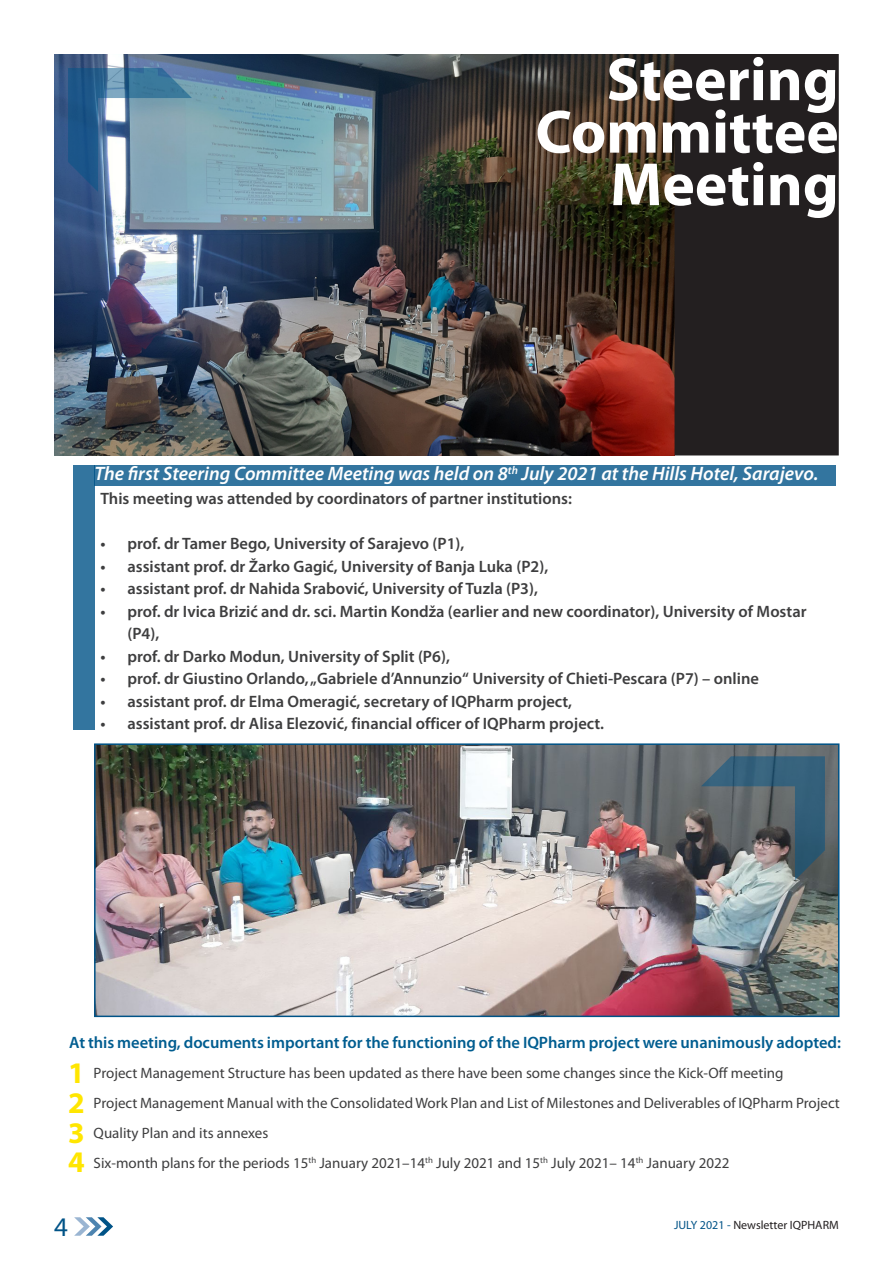
<style>
.page{position:relative;width:893px;height:1263px;background:#fff}
.page>*{position:absolute;margin:0;border:0;box-sizing:border-box;transform-origin:0 0}
._02_Article_Title{font:700 61.5px/52.5px "Myriad Pro";color:#fff;text-align:right}
.t1{font:700 30px "Myriad Pro";color:#ffe601}
.t2{font:27px "Myriad Pro";color:#005387}
.t3{font:italic 600 19.5px "Myriad Pro";color:#fff}
._05_body_text{font:600 16.5px/22.5px "Myriad Pro";color:#3e3e3f}
._05_body_text-2{font:600 16.5px "Myriad Pro";color:#005d90}
._05_body_text-3{font:15px "Myriad Pro";color:#3e3e3f}
.t4{font:12px "Myriad Pro";color:#231f20}
.s1{color:#005387}
</style>
<div class="page">
<svg style="left:74px;top:1217px;width:39px;height:19px"></svg>
<img style="left:54px;top:54px;width:620px;height:401px">
<div style="left:675px;top:55px;width:163px;height:400px;background:#231f20"></div>
<div style="left:674px;top:54px;width:165px;height:401px;border:2px solid #231f20"></div>
<img style="left:97px;top:746px;width:739px;height:268px">
<div style="left:94px;top:743px;width:745px;height:274px;border:2px solid #005387"></div>
<svg style="left:68px;top:68px;width:124px;height:124px;background:#668daa"></svg>
<div style="left:94px;top:466px;width:742px;height:20px;background:#33759f"></div>
<svg style="left:701px;top:756px;width:124px;height:124px;background:#586973"></svg>
<div style="left:73px;top:465px;width:21px;height:265px;background:#33759f"></div>
<p class="_02_Article_Title" style="left:535px;top:51px;width:305px">Steering<br>Committee<br>Meeting</p>
<p class="t3" style="left:94px;top:461px;width:725px">The first Steering Committee Meeting was held on 8<sup>th</sup> July 2021 at the Hills Hotel, Sarajevo.</p>
<p class="_05_body_text" style="left:100px;top:487px;width:473px">This meeting was attended by coordinators of partner institutions:</p>
<p class="_05_body_text" style="left:100px;top:532px;width:366px">• prof. dr Tamer Bego, University of Sarajevo (P1),</p>
<p class="_05_body_text" style="left:100px;top:555px;width:449px">• assistant prof. dr Žarko Gagić, University of Banja Luka (P2),</p>
<p class="_05_body_text" style="left:100px;top:577px;width:439px">• assistant prof. dr Nahida Srabović, University of Tuzla (P3),</p>
<p class="_05_body_text" style="left:127px;top:600px;width:681px;text-indent:-27px">• prof. dr Ivica Brizić and dr. sci. Martin Kondža (earlier and new coordinator), University of Mostar (P4),</p>
<p class="_05_body_text" style="left:100px;top:645px;width:351px">• prof. dr Darko Modun, University of Split (P6),</p>
<p class="_05_body_text" style="left:100px;top:667px;width:660px">• prof. dr Giustino Orlando, „Gabriele d’Annunzio“ University of Chieti-Pescara (P7) – online</p>
<p class="_05_body_text" style="left:100px;top:690px;width:473px">• assistant prof. dr Elma Omeragić, secretary of IQPharm project,</p>
<p class="_05_body_text" style="left:100px;top:712px;width:505px">• assistant prof. dr Alisa Elezović, financial officer of IQPharm project.</p>
<p class="_05_body_text-2" style="left:69px;top:1032px;width:773px">At this meeting, documents important for the functioning of the IQPharm project were unanimously adopted:</p>
<p class="t1" style="left:68px;top:1053px;width:18px">1</p>
<p class="t1" style="left:68px;top:1083px;width:18px">2</p>
<p class="t1" style="left:68px;top:1113px;width:18px">3</p>
<p class="t1" style="left:68px;top:1143px;width:18px">4</p>
<p class="_05_body_text-3" style="left:94px;top:1064px;width:691px">Project Management Structure has been updated as there have been some changes since the Kick-Off meeting</p>
<p class="_05_body_text-3" style="left:94px;top:1094px;width:748px">Project Management Manual with the Consolidated Work Plan and List of Milestones and Deliverables of IQPharm Project</p>
<p class="_05_body_text-3" style="left:94px;top:1124px;width:176px">Quality Plan and its annexes</p>
<p class="_05_body_text-3" style="left:94px;top:1154px;width:637px">Six-month plans for the periods 15<sup>th</sup> January 2021–14<sup>th</sup> July 2021 and 15<sup>th</sup> July 2021– 14<sup>th</sup> January 2022</p>
<h3 class="t2" style="left:54px;top:1210px;width:15px">4</h3>
<p class="t4" style="left:674px;top:1218px;width:166px"><span class="s1">JULY 2021 -</span> Newsletter IQPHARM</p>
</div>
